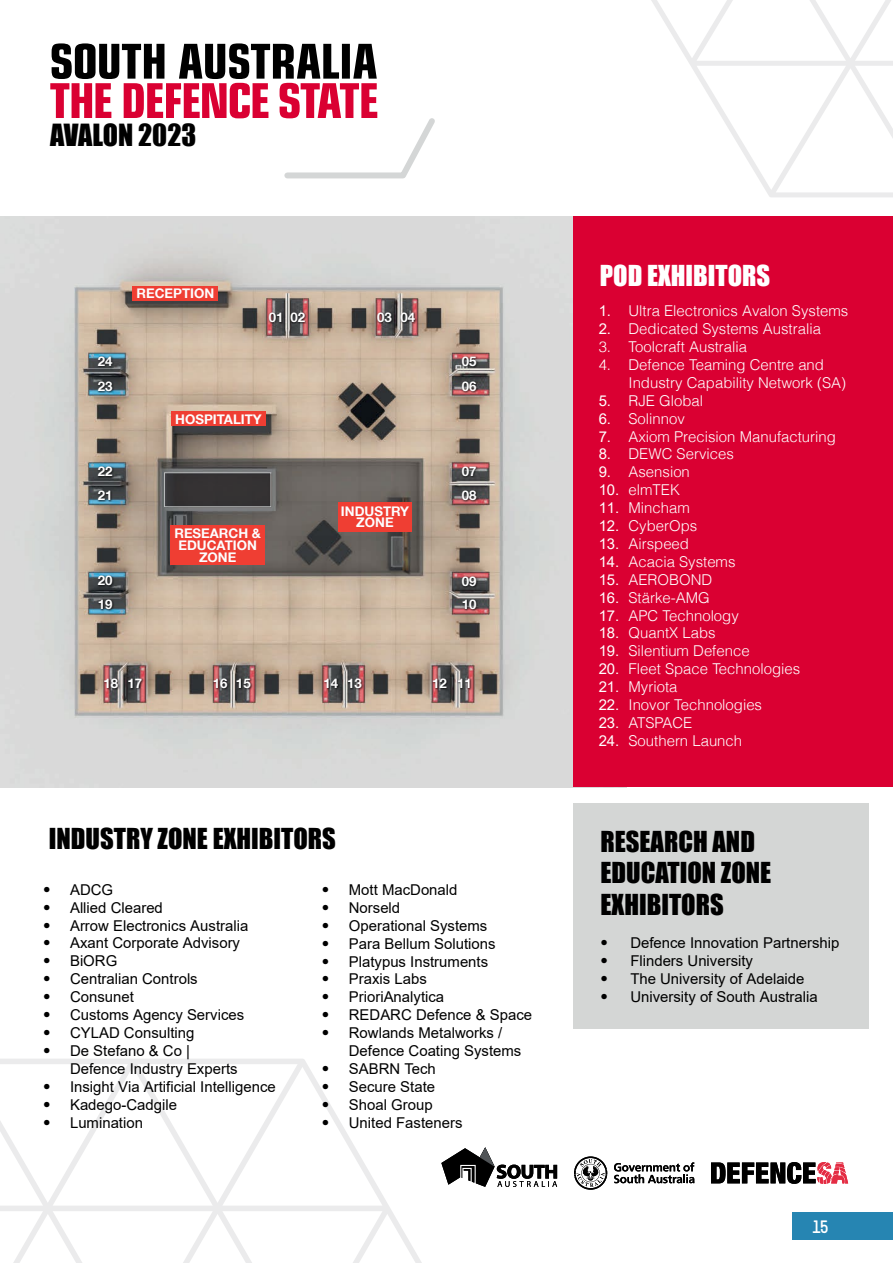
<style>
.page{position:relative;width:893px;height:1263px;background:#fff}
.page>*{position:absolute;margin:0;border:0;box-sizing:border-box;transform-origin:0 0}
.t1{font:28.05px "Impact";color:#000}
.t2{font:26.55px/31.8px "Impact";color:#000}
.t3{font:26.55px "Impact";color:#fff}
.t4{font:700 18px "Melbourne";color:#fff}
.t5{font:300 15px/17.9px "Helvetica";color:#fff}
.t6{font:14.85px/17.9px "Arial";color:#000}
.t7{font:300 14.85px "Helvetica";color:#fff}
.t8{font:700 13.2px/11.6px "Helvetica Neue LT Com";color:#fcfeff;text-align:center}
.t9{font:700 13.2px "Helvetica Neue LT Com";color:#fff}
.s1{font-family:"Helvetica";font-weight:300}
.s2{font-family:"Arial";font-weight:400}
</style>
<div class="page">
<div style="left:793px;top:1212px;width:100px;height:28px;background:#2685b2"></div>
<img style="left:0;top:217px;width:573px;height:570px">
<svg style="left:0;top:1059px;width:422px;height:204px"></svg>
<svg style="left:651px;top:0;width:242px;height:197px"></svg>
<svg style="left:50px;top:43px;width:385px;height:136px"></svg>
<svg style="left:614px;top:1162px;width:80px;height:21px"></svg>
<svg style="left:574px;top:1156px;width:33px;height:34px"></svg>
<svg style="left:711px;top:1162px;width:137px;height:22px"></svg>
<svg style="left:441px;top:1147px;width:116px;height:40px"></svg>
<div style="left:573px;top:216px;width:320px;height:571px;background:#da0032"></div>
<div style="left:165px;top:473px;width:106px;height:34px;background:#343233"></div>
<div style="left:133px;top:286px;width:85px;height:14px;background:#ef3e33"></div>
<div style="left:171px;top:412px;width:95px;height:14px;background:#ef3e33"></div>
<div style="left:338px;top:502px;width:74px;height:29px;background:#ef3e33"></div>
<div style="left:268px;top:311px;width:16px;height:13px;background:#000;opacity:.75"></div>
<div style="left:457px;top:678px;width:15px;height:13px;background:#000;opacity:.75"></div>
<div style="left:347px;top:678px;width:17px;height:13px;background:#000;opacity:.75"></div>
<div style="left:235px;top:678px;width:18px;height:13px;background:#000;opacity:.75"></div>
<div style="left:127px;top:678px;width:17px;height:13px;background:#000;opacity:.75"></div>
<div style="left:432px;top:678px;width:17px;height:13px;background:#000;opacity:.75"></div>
<div style="left:323px;top:678px;width:18px;height:13px;background:#000;opacity:.75"></div>
<div style="left:212px;top:678px;width:18px;height:13px;background:#000;opacity:.75"></div>
<div style="left:103px;top:678px;width:18px;height:13px;background:#000;opacity:.75"></div>
<div style="left:376px;top:311px;width:18px;height:13px;background:#000;opacity:.75"></div>
<div style="left:399px;top:311px;width:19px;height:13px;background:#000;opacity:.75"></div>
<div style="left:461px;top:380px;width:18px;height:13px;background:#000;opacity:.75"></div>
<div style="left:97px;top:380px;width:18px;height:13px;background:#000;opacity:.75"></div>
<div style="left:461px;top:575px;width:18px;height:13px;background:#000;opacity:.75"></div>
<div style="left:97px;top:575px;width:18px;height:13px;background:#000;opacity:.75"></div>
<div style="left:289px;top:311px;width:19px;height:13px;background:#000;opacity:.75"></div>
<div style="left:461px;top:355px;width:18px;height:13px;background:#000;opacity:.75"></div>
<div style="left:97px;top:355px;width:18px;height:13px;background:#000;opacity:.75"></div>
<div style="left:461px;top:490px;width:18px;height:13px;background:#000;opacity:.75"></div>
<div style="left:97px;top:489px;width:16px;height:13px;background:#000;opacity:.75"></div>
<div style="left:461px;top:466px;width:17px;height:13px;background:#000;opacity:.75"></div>
<div style="left:97px;top:465px;width:18px;height:13px;background:#000;opacity:.75"></div>
<div style="left:170px;top:526px;width:95px;height:39px;background:#ef3e33"></div>
<div style="left:461px;top:599px;width:18px;height:13px;background:#000;opacity:.75"></div>
<div style="left:97px;top:599px;width:18px;height:13px;background:#000;opacity:.75"></div>
<div style="left:573px;top:803px;width:296px;height:226px;background:#d4d6d5"></div>
<h1 class="t1" style="left:50px;top:113px;width:148px">AVALON 2023</h1>
<p class="t8" style="left:137px;top:287px;width:79px">RECEPTION</p>
<p class="t9" style="left:269px;top:309px;width:16px">01</p>
<p class="t9" style="left:290px;top:309px;width:16px">02</p>
<p class="t9" style="left:377px;top:309px;width:40px">03 04</p>
<p class="t9" style="left:98px;top:352px;width:16px">24</p>
<p class="t9" style="left:462px;top:353px;width:16px">05</p>
<p class="t9" style="left:98px;top:378px;width:16px">23</p>
<p class="t9" style="left:462px;top:378px;width:16px">06</p>
<p class="t8" style="left:175px;top:413px;width:88px">HOSPITALITY</p>
<p class="t9" style="left:98px;top:463px;width:16px">22</p>
<p class="t9" style="left:462px;top:463px;width:16px">07</p>
<p class="t9" style="left:98px;top:487px;width:16px">21</p>
<p class="t9" style="left:462px;top:487px;width:16px">08</p>
<p class="t8" style="left:174px;top:527px;width:88px">RESEARCH &amp;<br>EDUCATION<br>ZONE</p>
<p class="t8" style="left:341px;top:505px;width:70px">INDUSTRY<br>ZONE</p>
<p class="t9" style="left:98px;top:572px;width:16px">20</p>
<p class="t9" style="left:462px;top:573px;width:16px">09</p>
<p class="t9" style="left:98px;top:596px;width:16px">19</p>
<p class="t9" style="left:462px;top:596px;width:16px">10</p>
<p class="t9" style="left:104px;top:675px;width:40px">18 17</p>
<p class="t9" style="left:213px;top:675px;width:40px">16 15</p>
<p class="t9" style="left:324px;top:675px;width:40px">14 13</p>
<p class="t9" style="left:432px;top:675px;width:41px">12 11</p>
<h2 class="t2" style="left:49px;top:822px;width:288px">INDUSTRY ZONE EXHIBITORS</h2>
<p class="t6" style="left:43px;top:880px;width:72px"><span class="s1">•</span> ADCG</p>
<p class="t6" style="left:43px;top:898px;width:121px"><span class="s1">•</span> Allied Cleared</p>
<p class="t6" style="left:43px;top:916px;width:207px"><span class="s1">•</span> Arrow Electronics Australia</p>
<p class="t6" style="left:43px;top:934px;width:199px"><span class="s1">•</span> Axant Corporate Advisory</p>
<p class="t6" style="left:43px;top:952px;width:76px"><span class="s1">•</span> BiORG</p>
<p class="t6" style="left:43px;top:970px;width:156px"><span class="s1">•</span> Centralian Controls</p>
<p class="t6" style="left:43px;top:988px;width:92px"><span class="s1">•</span> Consunet</p>
<p class="t6" style="left:43px;top:1006px;width:203px"><span class="s1">•</span> Customs Agency Services</p>
<p class="t6" style="left:43px;top:1024px;width:153px"><span class="s1">•</span> CYLAD Consulting</p>
<p class="t6" style="left:70px;top:1042px;width:169px;text-indent:-27px"><span class="s1">•</span> De Stefano &amp; Co |<br>Defence Industry Experts</p>
<p class="t6" style="left:43px;top:1077px;width:234px"><span class="s1">•</span> Insight Via Artificial Intelligence</p>
<p class="t6" style="left:43px;top:1095px;width:136px"><span class="s1">•</span> Kadego-Cadgile</p>
<p class="t6" style="left:43px;top:1113px;width:101px"><span class="s1">•</span> Lumination</p>
<p class="t6" style="left:322px;top:881px;width:137px"><span class="s1">•</span> Mott MacDonald</p>
<p class="t6" style="left:322px;top:898px;width:80px"><span class="s1">•</span> Norseld</p>
<p class="t6" style="left:322px;top:916px;width:167px"><span class="s1">•</span> Operational Systems</p>
<p class="t6" style="left:322px;top:934px;width:175px"><span class="s1">•</span> Para Bellum Solutions</p>
<p class="t6" style="left:322px;top:952px;width:168px"><span class="s1">•</span> Platypus Instruments</p>
<p class="t6" style="left:322px;top:970px;width:106px"><span class="s1">•</span> Praxis Labs</p>
<p class="t6" style="left:322px;top:988px;width:124px"><span class="s1">•</span> PrioriAnalytica</p>
<p class="t6" style="left:322px;top:1006px;width:212px"><span class="s1">•</span> REDARC Defence &amp; Space</p>
<p class="t6" style="left:349px;top:1024px;width:174px;text-indent:-27px"><span class="s1">•</span> Rowlands Metalworks /<br>Defence Coating Systems</p>
<p class="t6" style="left:322px;top:1060px;width:116px"><span class="s1">•</span> SABRN Tech</p>
<p class="t6" style="left:322px;top:1078px;width:115px"><span class="s1">•</span> Secure State</p>
<p class="t6" style="left:322px;top:1095px;width:112px"><span class="s1">•</span> Shoal Group</p>
<p class="t6" style="left:322px;top:1113px;width:142px"><span class="s1">•</span> United Fasteners</p>
<h2 class="t3" style="left:600px;top:255px;width:172px">POD EXHIBITORS</h2>
<p class="t7" style="left:599px;top:299px;width:251px"><span class="s2">1.</span> Ultra Electronics Avalon Systems</p>
<p class="t7" style="left:599px;top:317px;width:224px"><span class="s2">2.</span> Dedicated Systems Australia</p>
<p class="t5" style="left:599px;top:337px;width:150px">3. Toolcraft Australia</p>
<p class="t5" style="left:628px;top:355px;width:219px;text-indent:-30px">4. Defence Teaming Centre and<br>Industry Capability Network (SA)</p>
<p class="t7" style="left:599px;top:388px;width:106px"><span class="s2">5.</span> RJE Global</p>
<p class="t7" style="left:599px;top:406px;width:88px"><span class="s2">6.</span> Solinnov</p>
<p class="t7" style="left:599px;top:424px;width:239px"><span class="s2">7.</span> Axiom Precision Manufacturing</p>
<p class="t7" style="left:599px;top:442px;width:137px"><span class="s2">8.</span> DEWC Services</p>
<p class="t7" style="left:599px;top:460px;width:93px"><span class="s2">9.</span> Asension</p>
<p class="t7" style="left:599px;top:478px;width:83px"><span class="s2">10.</span> elmTEK</p>
<p class="t7" style="left:599px;top:496px;width:93px"><span class="s2">11.</span> Mincham</p>
<p class="t7" style="left:599px;top:514px;width:100px"><span class="s2">12.</span> CyberOps</p>
<p class="t7" style="left:599px;top:532px;width:92px"><span class="s2">13.</span> Airspeed</p>
<p class="t7" style="left:599px;top:550px;width:138px"><span class="s2">14.</span> Acacia Systems</p>
<p class="t7" style="left:599px;top:567px;width:115px"><span class="s2">15.</span> AEROBOND</p>
<p class="t7" style="left:599px;top:585px;width:113px"><span class="s2">16.</span> Stärke-AMG</p>
<p class="t7" style="left:599px;top:603px;width:142px"><span class="s2">17.</span> APC Technology</p>
<p class="t7" style="left:599px;top:621px;width:118px"><span class="s2">18.</span> QuantX Labs</p>
<p class="t7" style="left:599px;top:639px;width:152px"><span class="s2">19.</span> Silentium Defence</p>
<p class="t7" style="left:599px;top:657px;width:203px"><span class="s2">20.</span> Fleet Space Technologies</p>
<p class="t7" style="left:599px;top:675px;width:80px"><span class="s2">21.</span> Myriota</p>
<p class="t7" style="left:599px;top:693px;width:165px"><span class="s2">22.</span> Inovor Technologies</p>
<p class="t7" style="left:599px;top:711px;width:95px"><span class="s2">23.</span> ATSPACE</p>
<p class="t7" style="left:599px;top:729px;width:145px"><span class="s2">24.</span> Southern Launch</p>
<h2 class="t2" style="left:600px;top:824px;width:172px">RESEARCH AND<br>EDUCATION ZONE<br>EXHIBITORS</h2>
<p class="t6" style="left:600px;top:934px;width:240px"><span class="s1">•</span> Defence Innovation Partnership</p>
<p class="t6" style="left:600px;top:952px;width:154px"><span class="s1">•</span> Flinders University</p>
<p class="t6" style="left:600px;top:970px;width:206px"><span class="s1">•</span> The University of Adelaide</p>
<p class="t6" style="left:600px;top:988px;width:219px"><span class="s1">•</span> University of South Australia</p>
<p class="t4" style="left:812px;top:1217px;width:18px">15</p>
</div>
